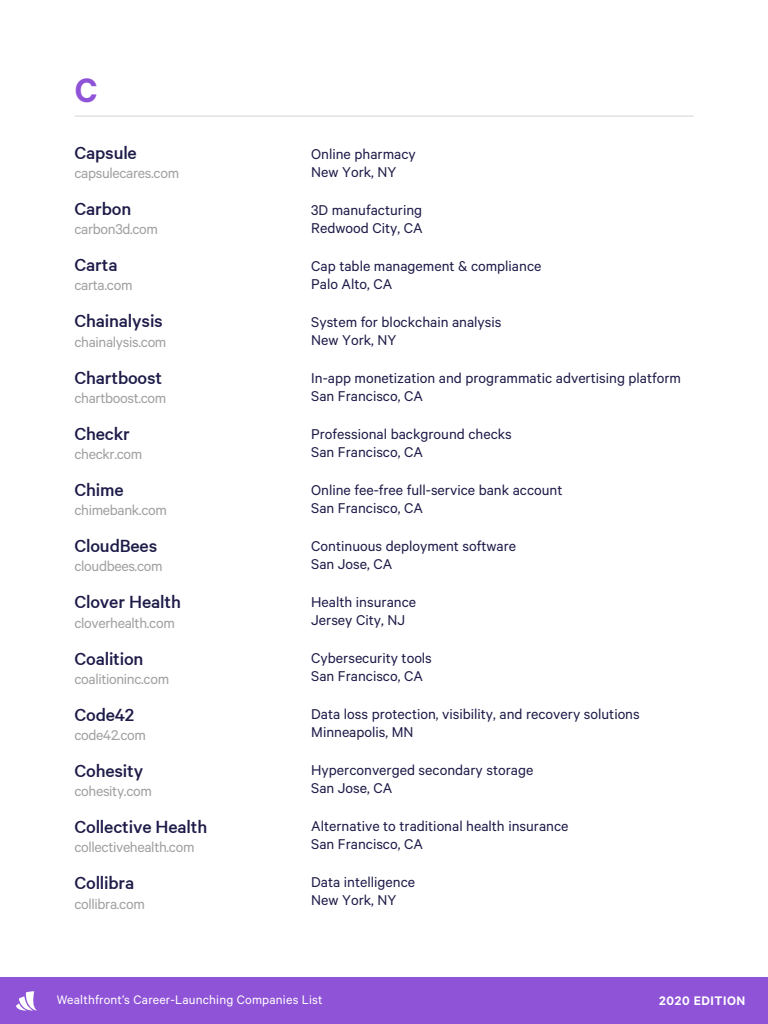
<style>
.page{position:relative;width:768px;height:1024px;background:#fff}
.page>*{position:absolute;margin:0;border:0;box-sizing:border-box;transform-origin:0 0}
.t1{font:600 38px "Calibre";color:#8f53d7}
.t2{font:500 20px "Calibre";letter-spacing:-.01em;color:#1d1b48}
.t3{font:16px/18px "Calibre";color:#1d1b48}
.t4{font:16px "Calibre";letter-spacing:-.02em;color:#a0a0a0}
.t5{font:14px "Calibre";letter-spacing:.015em;color:#fff}
.t6{font:600 14px "Calibre";letter-spacing:.04em;color:#fff}
</style>
<div class="page">
<div style="left:0;top:978px;width:768px;height:46px;background:#8f53d7"></div>
<svg style="left:16px;top:991px;width:21px;height:20px"></svg>
<hr style="left:75px;top:116px;width:619px;height:1px;background:#1d1b48">
<h1 class="t1" style="left:75px;top:68px;width:24px">C</h1>
<p class="t2" style="left:74px;top:141px;width:64px">Capsule</p>
<p class="t4" style="left:74px;top:164px;width:106px">capsulecares.com</p>
<p class="t2" style="left:74px;top:197px;width:58px">Carbon</p>
<p class="t4" style="left:74px;top:220px;width:85px">carbon3d.com</p>
<p class="t2" style="left:74px;top:253px;width:45px">Carta</p>
<p class="t4" style="left:74px;top:276px;width:60px">carta.com</p>
<p class="t2" style="left:74px;top:310px;width:90px">Chainalysis</p>
<p class="t4" style="left:74px;top:332px;width:94px">chainalysis.com</p>
<p class="t2" style="left:74px;top:366px;width:89px">Chartboost</p>
<p class="t4" style="left:74px;top:388px;width:94px">chartboost.com</p>
<p class="t2" style="left:74px;top:422px;width:57px">Checkr</p>
<p class="t4" style="left:74px;top:445px;width:69px">checkr.com</p>
<p class="t2" style="left:74px;top:478px;width:51px">Chime</p>
<p class="t4" style="left:74px;top:501px;width:94px">chimebank.com</p>
<p class="t2" style="left:74px;top:534px;width:84px">CloudBees</p>
<p class="t4" style="left:74px;top:557px;width:90px">cloudbees.com</p>
<p class="t2" style="left:74px;top:591px;width:108px">Clover Health</p>
<p class="t4" style="left:74px;top:613px;width:102px">cloverhealth.com</p>
<p class="t2" style="left:74px;top:647px;width:71px">Coalition</p>
<p class="t4" style="left:74px;top:669px;width:96px">coalitioninc.com</p>
<p class="t2" style="left:74px;top:703px;width:61px">Code42</p>
<p class="t4" style="left:74px;top:726px;width:73px">code42.com</p>
<p class="t2" style="left:74px;top:759px;width:70px">Cohesity</p>
<p class="t4" style="left:74px;top:782px;width:79px">cohesity.com</p>
<p class="t2" style="left:74px;top:815px;width:134px">Collective Health</p>
<p class="t4" style="left:74px;top:838px;width:122px">collectivehealth.com</p>
<p class="t2" style="left:74px;top:872px;width:62px">Collibra</p>
<p class="t4" style="left:74px;top:894px;width:72px">collibra.com</p>
<p class="t3" style="left:311px;top:144px;width:106px">Online pharmacy<br>New York, NY</p>
<p class="t3" style="left:311px;top:200px;width:113px">3D manufacturing<br>Redwood City, CA</p>
<p class="t3" style="left:311px;top:256px;width:232px">Cap table management &amp; compliance<br>Palo Alto, CA</p>
<p class="t3" style="left:311px;top:312px;width:192px">System for blockchain analysis<br>New York, NY</p>
<p class="t3" style="left:311px;top:368px;width:371px">In-app monetization and programmatic advertising platform<br>San Francisco, CA</p>
<p class="t3" style="left:311px;top:424px;width:202px">Professional background checks<br>San Francisco, CA</p>
<p class="t3" style="left:311px;top:480px;width:253px">Online fee-free full-service bank account<br>San Francisco, CA</p>
<p class="t3" style="left:311px;top:536px;width:207px">Continuous deployment software<br>San Jose, CA</p>
<p class="t3" style="left:311px;top:592px;width:106px">Health insurance<br>Jersey City, NJ</p>
<p class="t3" style="left:311px;top:648px;width:122px">Cybersecurity tools<br>San Francisco, CA</p>
<p class="t3" style="left:311px;top:704px;width:330px">Data loss protection, visibility, and recovery solutions<br>Minneapolis, MN</p>
<p class="t3" style="left:311px;top:760px;width:224px">Hyperconverged secondary storage<br>San Jose, CA</p>
<p class="t3" style="left:311px;top:816px;width:259px">Alternative to traditional health insurance<br>San Francisco, CA</p>
<p class="t3" style="left:311px;top:872px;width:105px">Data intelligence<br>New York, NY</p>
<p class="t5" style="left:57px;top:992px;width:267px">Wealthfront’s Career-Launching Companies List</p>
<p class="t6" style="left:659px;top:992px;width:88px">2020 EDITION</p>
</div>
